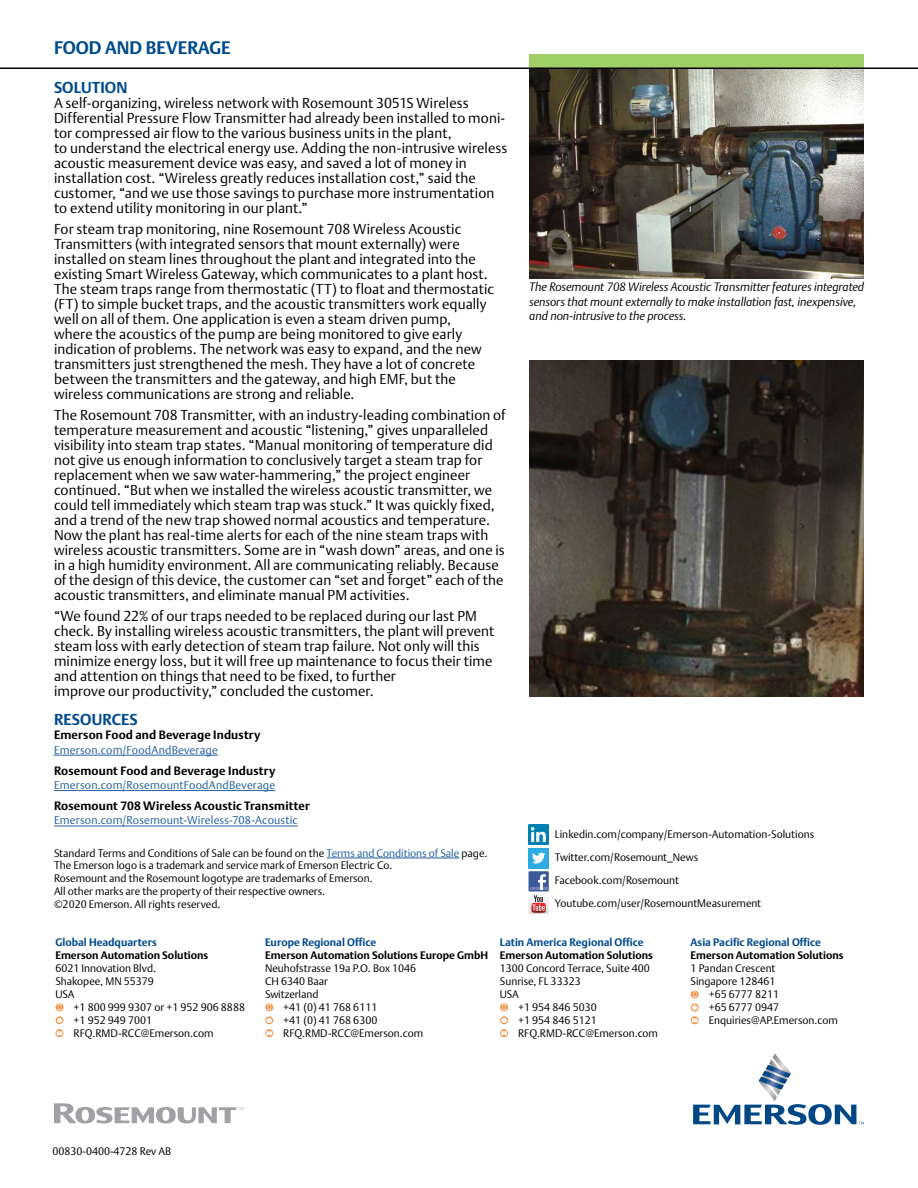
<style>
.page{position:relative;width:918px;height:1188px;background:#fff}
.page>*{position:absolute;margin:0;border:0;box-sizing:border-box;transform-origin:0 0}
.t1{font:700 18px "DTL Argo T";color:#004b8d}
.t2{font:700 15.6px "DTL Argo T";letter-spacing:.005em;color:#004b8d}
.t3{font:14.25px/15px "DTL Argo T Light";letter-spacing:.005em;color:#000}
.t4{font:italic 12px/14.4px "DTL Argo T Light";letter-spacing:-.005em;color:#000}
.t5{font:700 12px "DTL Argo T";letter-spacing:.015em;color:#000}
.t6{font:11.25px "DTL Argo T Light";letter-spacing:.015em;color:#215e9e}
.t7{font:10.8px/12.9px "DTL Argo T Light";color:#000}
.t8{font:700 10.8px "DTL Argo T";color:#000}
.t9{font:700 10.8px "DTL Argo T";color:#004b8d}
.s1{color:#215e9e}
</style>
<div class="page">
<div style="left:529px;top:54px;width:335px;height:14px;background:#a0cf67"></div>
<hr style="left:0;top:68px;width:918px;height:1px;background:#000">
<svg style="left:693px;top:1053px;width:171px;height:72px"></svg>
<hr style="left:54px;top:755px;width:164px;height:1px;background:#215e9e">
<hr style="left:54px;top:790px;width:221px;height:1px;background:#215e9e">
<hr style="left:54px;top:826px;width:244px;height:1px;background:#215e9e">
<svg style="left:54px;top:1103px;width:189px;height:21px"></svg>
<svg style="left:56px;top:1003px;width:8px;height:34px"></svg>
<svg style="left:265px;top:1003px;width:8px;height:34px"></svg>
<svg style="left:691px;top:990px;width:8px;height:8px"></svg>
<svg style="left:691px;top:1004px;width:8px;height:20px"></svg>
<svg style="left:500px;top:1003px;width:8px;height:34px"></svg>
<img style="left:529px;top:69px;width:335px;height:210px">
<hr style="left:327px;top:858px;width:132px;height:1px;background:#215e9e">
<div style="left:529px;top:848px;width:20px;height:20px;background:#2caae1"></div>
<svg style="left:532px;top:853px;width:13px;height:11px"></svg>
<div style="left:529px;top:871px;width:20px;height:20px;background:#3c5a99"></div>
<svg style="left:529px;top:874px;width:20px;height:40px"></svg>
<img style="left:529px;top:825px;width:20px;height:20px">
<img style="left:529px;top:361px;width:335px;height:336px">
<p class="t1" style="left:54px;top:37px;width:178px">FOOD AND BEVERAGE</p>
<p class="t2" style="left:54px;top:78px;width:75px">SOLUTION</p>
<p class="t3" style="left:54px;top:95px;width:455px">A self-organizing, wireless network with Rosemount 3051S Wireless Differential Pressure Flow Transmitter had already been installed to moni&shy;tor compressed air flow to the various business units in the plant,<br>to understand the electrical energy use. Adding the non-intrusive wireless acoustic measurement device was easy, and saved a lot of money in installation cost. “Wireless greatly reduces installation cost,” said the customer, “and we use those savings to purchase more instrumentation to extend utility monitoring in our plant.”</p>
<p class="t3" style="left:54px;top:221px;width:442px">For steam trap monitoring, nine Rosemount 708 Wireless Acoustic Transmitters (with integrated sensors that mount externally) were installed on steam lines throughout the plant and integrated into the existing Smart Wireless Gateway, which communicates to a plant host.<br>The steam traps range from thermostatic (TT) to float and thermostatic (FT) to simple bucket traps, and the acoustic transmitters work equally well on all of them. One application is even a steam driven pump,<br>where the acoustics of the pump are being monitored to give early indication of problems. The network was easy to expand, and the new transmitters just strengthened the mesh. They have a lot of concrete between the transmitters and the gateway, and high EMF, but the wireless communications are strong and reliable.</p>
<p class="t3" style="left:54px;top:408px;width:453px">The Rosemount 708 Transmitter, with an industry-leading combination of temperature measurement and acoustic “listening,” gives unparalleled visibility into steam trap states. “Manual monitoring of temperature did not give us enough information to conclusively target a steam trap for replacement when we saw water-hammering,” the project engineer continued. “But when we installed the wireless acoustic transmitter, we could tell immediately which steam trap was stuck.” It was quickly fixed, and a trend of the new trap showed normal acoustics and temperature.<br>Now the plant has real-time alerts for each of the nine steam traps with wireless acoustic transmitters. Some are in “wash down” areas, and one is in a high humidity environment. All are communicating reliably. Because of the design of this device, the customer can “set and forget” each of the acoustic transmitters, and eliminate manual PM activities.</p>
<p class="t3" style="left:54px;top:609px;width:442px">“We found 22% of our traps needed to be replaced during our last PM check. By installing wireless acoustic transmitters, the plant will prevent steam loss with early detection of steam trap failure. Not only will this minimize energy loss, but it will free up maintenance to focus their time and attention on things that need to be fixed, to further<br>improve our productivity,” concluded the customer.</p>
<p class="t2" style="left:54px;top:710px;width:85px">RESOURCES</p>
<p class="t5" style="left:54px;top:728px;width:208px">Emerson Food and Beverage Industry</p>
<p class="t6" style="left:54px;top:743px;width:165px">Emerson.com/FoodAndBeverage</p>
<p class="t5" style="left:54px;top:763px;width:223px">Rosemount Food and Beverage Industry</p>
<p class="t6" style="left:54px;top:778px;width:223px">Emerson.com/RosemountFoodAndBeverage</p>
<p class="t5" style="left:54px;top:799px;width:258px">Rosemount 708 Wireless Acoustic Transmitter</p>
<p class="t6" style="left:54px;top:814px;width:245px">Emerson.com/Rosemount-Wireless-708-Acoustic</p>
<p class="t4" style="left:529px;top:280px;width:337px">The Rosemount 708 Wireless Acoustic Transmitter features integrated sensors that mount externally to make installation fast, inexpensive, and non-intrusive to the process.</p>
<p class="t7" style="left:555px;top:827px;width:261px">Linkedin.com/company/Emerson-Automation-Solutions</p>
<p class="t7" style="left:54px;top:846px;width:435px">Standard Terms and Conditions of Sale can be found on the <span class="s1">Terms and Conditions of Sale</span> page.<br>The Emerson logo is a trademark and service mark of Emerson Electric Co.<br>Rosemount and the Rosemount logotype are trademarks of Emerson.<br>All other marks are the property of their respective owners.<br>©2020 Emerson. All rights reserved.</p>
<p class="t7" style="left:555px;top:846px;width:208px;line-height:23.1px">Twitter.com/Rosemount_News<br>Facebook.com/Rosemount<br>Youtube.com/user/RosemountMeasurement</p>
<p class="t9" style="left:55px;top:936px;width:103px">Global Headquarters</p>
<p class="t8" style="left:55px;top:949px;width:155px">Emerson Automation Solutions</p>
<p class="t7" style="left:55px;top:962px;width:102px">6021 Innovation Blvd.<br>Shakopee, MN 55379<br>USA</p>
<p class="t7" style="left:74px;top:1001px;width:173px">+1 800 999 9307 or +1 952 906 8888 +1 952 949 7001<br>RFQ.RMD-RCC@Emerson.com</p>
<p class="t9" style="left:265px;top:936px;width:113px">Europe Regional Office</p>
<p class="t8" style="left:265px;top:949px;width:225px">Emerson Automation Solutions Europe GmbH</p>
<p class="t7" style="left:265px;top:962px;width:153px">Neuhofstrasse 19a P.O. Box 1046</p>
<p class="t7" style="left:265px;top:975px;width:64px">CH 6340 Baar</p>
<p class="t7" style="left:265px;top:988px;width:55px">Switzerland</p>
<p class="t7" style="left:283px;top:1001px;width:96px">+41 (0) 41 768 6111</p>
<p class="t7" style="left:283px;top:1014px;width:96px">+41 (0) 41 768 6300</p>
<p class="t7" style="left:283px;top:1027px;width:142px">RFQ.RMD-RCC@Emerson.com</p>
<p class="t9" style="left:500px;top:936px;width:145px">Latin America Regional Office</p>
<p class="t8" style="left:500px;top:949px;width:155px">Emerson Automation Solutions</p>
<p class="t7" style="left:500px;top:962px;width:152px">1300 Concord Terrace, Suite 400</p>
<p class="t7" style="left:500px;top:975px;width:82px">Sunrise, FL 33323</p>
<p class="t7" style="left:500px;top:988px;width:21px">USA</p>
<p class="t7" style="left:518px;top:1001px;width:80px">+1 954 846 5030</p>
<p class="t7" style="left:518px;top:1014px;width:80px">+1 954 846 5121</p>
<p class="t7" style="left:518px;top:1027px;width:142px">RFQ.RMD-RCC@Emerson.com</p>
<p class="t9" style="left:691px;top:936px;width:132px">Asia Pacific Regional Office</p>
<p class="t8" style="left:691px;top:949px;width:155px">Emerson Automation Solutions</p>
<p class="t7" style="left:691px;top:962px;width:87px">1 Pandan Crescent</p>
<p class="t7" style="left:691px;top:975px;width:87px">Singapore 128461</p>
<p class="t7" style="left:709px;top:988px;width:72px">+65 6777 8211</p>
<p class="t7" style="left:709px;top:1001px;width:72px">+65 6777 0947</p>
<p class="t7" style="left:709px;top:1014px;width:131px">Enquiries@AP.Emerson.com</p>
<p class="t7" style="left:52px;top:1145px;width:120px">00830-0400-4728 Rev AB</p>
</div>
